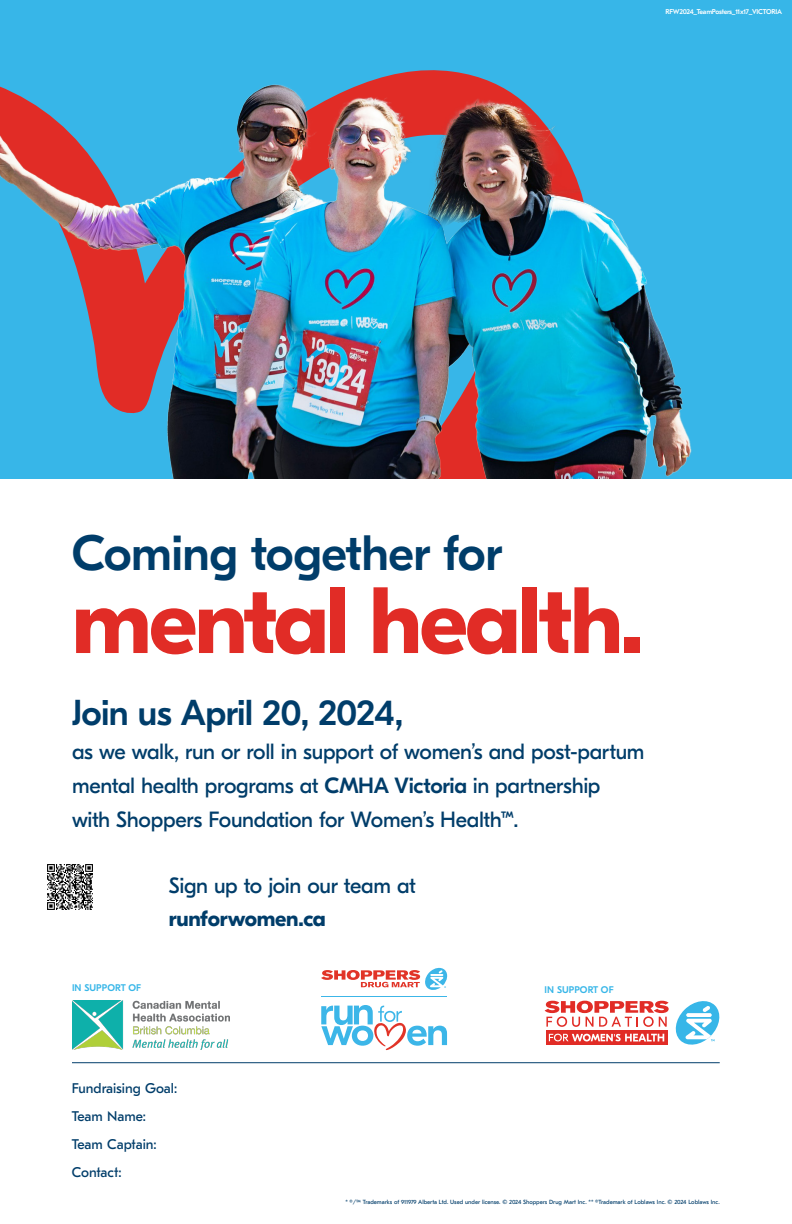
<style>
.page{position:relative;width:792px;height:1224px;background:#fff}
.page>*{position:absolute;margin:0;border:0;box-sizing:border-box;transform-origin:0 0}
.t1{font:700 93.9px "GT Eesti Display";letter-spacing:-.025em;color:#e12c26}
.t2{font:500 49.5px "GT Eesti Display";letter-spacing:-.01em;color:#003d6a}
.t3{font:500 36px "GT Eesti Display";letter-spacing:-.02em;color:#003d6a}
.t4{font:22px/34px "GT Eesti Display";letter-spacing:-.015em;color:#003d6a}
.t5{font:700 22px "GT Eesti Display";letter-spacing:-.015em;color:#003d6a}
.t6{font:14px/28px "GT Eesti Text";color:#003d6a}
.t7{font:500 9.7px "GT Eesti Display";letter-spacing:.01em;color:#37b6e8}
.t8{font:500 7px "GT Eesti Text";letter-spacing:-.04em;color:#fff}
.t9{font:6px "GT Eesti Text";color:#003d6a}
.s1{font-weight:500}
</style>
<div class="page">
<svg style="left:545px;top:1000px;width:175px;height:45px"></svg>
<div style="left:0;top:0;width:792px;height:479px;background:#37b6e8"></div>
<img style="left:0;top:70px;width:692px;height:409px">
<hr style="left:72px;top:1062px;width:648px;height:1px;background:#003d6a">
<img style="left:47px;top:864px;width:46px;height:46px">
<img style="left:72px;top:1000px;width:157px;height:50px">
<svg style="left:321px;top:968px;width:126px;height:22px"></svg>
<svg style="left:321px;top:1005px;width:126px;height:45px"></svg>
<hr style="left:321px;top:996px;width:126px;height:1px;background:#3cb6e8">
<p class="t8" style="left:665px;top:7px;width:118px">RFW2024_TeamPosters_11x17_VICTORIA</p>
<h2 class="t2" style="left:72px;top:526px;width:432px">Coming together for</h2>
<h1 class="t1" style="left:72px;top:569px;width:573px">mental health.</h1>
<p class="t3" style="left:72px;top:693px;width:333px">Join us April 20, 2024,</p>
<p class="t4" style="left:72px;top:735px;width:574px">as we walk, run or roll in support of women’s and post-partum mental health programs at <span class="s1">CMHA Victoria</span> in partnership<br>with Shoppers Foundation for Women’s Health<sup>™</sup>.</p>
<p class="t7" style="left:72px;top:983px;width:71px">IN SUPPORT OF</p>
<p class="t4" style="left:169px;top:869px;width:249px">Sign up to join our team at</p>
<p class="t5" style="left:169px;top:906px;width:158px">runforwomen.ca</p>
<p class="t6" style="left:72px;top:1074px;width:107px">Fundraising Goal:<br>Team Name:<br>Team Captain:<br>Contact:</p>
<p class="t7" style="left:545px;top:984px;width:71px">IN SUPPORT OF</p>
<p class="t9" style="left:345px;top:1199px;width:376px">* ®/™ Trademarks of 911979 Alberta Ltd. Used under license. © 2024 Shoppers Drug Mart Inc. ** ®Trademark of Loblaws Inc. © 2024 Loblaws Inc.</p>
</div>
